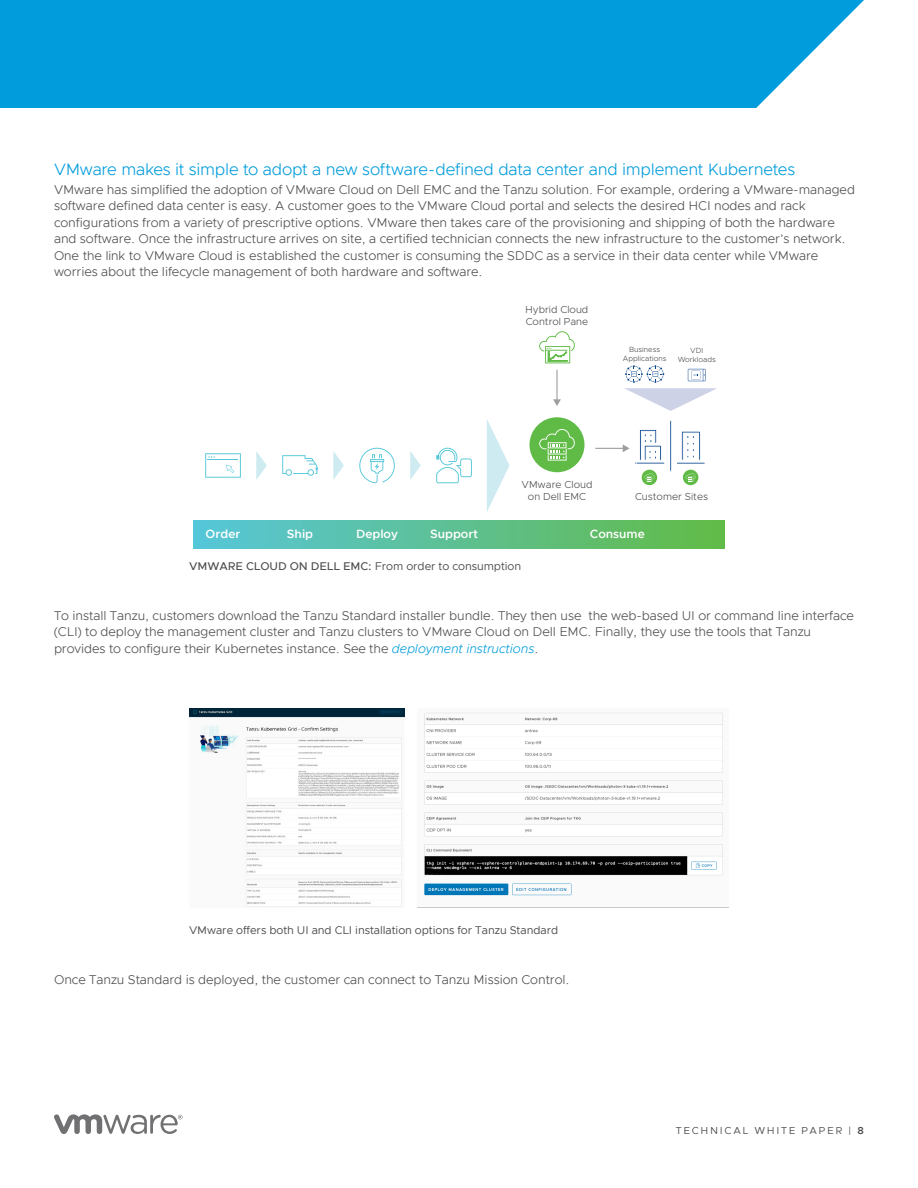
<style>
.page{position:relative;width:918px;height:1188px;background:#fff}
.page>*{position:absolute;margin:0;border:0;box-sizing:border-box;transform-origin:0 0}
._3a__BODY_TEXT{font:300 16.5px "Metropolis";letter-spacing:-.015em;color:#009cdc}
._3a__BODY_TEXT-2{font:300 12.75px/16.5px "Metropolis";letter-spacing:-.005em;color:#4b4c4d}
.t1{font:600 12px "Metropolis";color:#fff}
._7a__CAPTION_BODY{font:11.25px "Metropolis";letter-spacing:-.005em;color:#4b4c4d}
._7a__CAPTION_BODY-2{font:500 11.25px "Metropolis";letter-spacing:-.005em;color:#4b4c4d}
.t2{font:300 10.2px/12.3px "Metropolis";color:#4b4c4d;text-align:center}
.t3{font:10.2px "Metropolis";letter-spacing:.165em;color:#4b4c4d}
.t4{font:300 7.5px/9px "Metropolis";color:#4b4c4d;text-align:center}
.s1{font-weight:500}
.s2{font-style:italic;color:#009ddd}
.s3{font-weight:600}
</style>
<div class="page">
<div style="left:0;top:0;width:864px;height:108px;background:#009cdc"></div>
<div style="left:530px;top:417px;width:54px;height:55px;background:#60bb46;border-radius:50%"></div>
<div style="left:193px;top:521px;width:532px;height:27px;background:linear-gradient(to right,#57c6da,#62bb47)"></div>
<svg style="left:436px;top:448px;width:36px;height:35px"></svg>
<svg style="left:205px;top:453px;width:36px;height:25px"></svg>
<svg style="left:282px;top:455px;width:36px;height:21px"></svg>
<svg style="left:359px;top:447px;width:36px;height:36px"></svg>
<svg style="left:539px;top:429px;width:36px;height:32px"></svg>
<div style="left:642px;top:470px;width:15px;height:15px;background:#60bb46;border-radius:50%"></div>
<svg style="left:644px;top:473px;width:10px;height:9px"></svg>
<div style="left:683px;top:470px;width:15px;height:15px;background:#60bb46;border-radius:50%"></div>
<svg style="left:686px;top:473px;width:10px;height:9px"></svg>
<div style="left:670px;top:420px;width:2px;height:52px;border:1px solid #fff"></div>
<svg style="left:681px;top:431px;width:20px;height:30px"></svg>
<svg style="left:640px;top:429px;width:22px;height:32px"></svg>
<svg style="left:539px;top:331px;width:36px;height:32px"></svg>
<svg style="left:256px;top:451px;width:11px;height:29px"></svg>
<svg style="left:333px;top:451px;width:11px;height:29px"></svg>
<svg style="left:410px;top:451px;width:11px;height:29px"></svg>
<svg style="left:487px;top:420px;width:23px;height:91px"></svg>
<hr style="left:556px;top:370px;width:2px;height:30px;background:#9f9da0">
<svg style="left:553px;top:399px;width:8px;height:7px"></svg>
<svg style="left:595px;top:444px;width:35px;height:8px"></svg>
<svg style="left:624px;top:365px;width:93px;height:46px"></svg>
<img style="left:189px;top:708px;width:216px;height:199px">
<img style="left:424px;top:712px;width:299px;height:184px">
<svg style="left:54px;top:1114px;width:129px;height:20px"></svg>
<p class="_3a__BODY_TEXT" style="left:54px;top:159px;width:743px">VMware makes it simple to adopt a new software-defined data center and implement Kubernetes</p>
<p class="_3a__BODY_TEXT-2" style="left:54px;top:181px;width:803px">VMware has simplified the adoption of VMware Cloud on Dell EMC and the Tanzu solution. For example, ordering a VMware-managed software defined data center is easy. A customer goes to the VMware Cloud portal and selects the desired HCI nodes and rack configurations from a variety of prescriptive options. VMware then takes care of the provisioning and shipping of both the hardware and software. Once the infrastructure arrives on site, a certified technician connects the new infrastructure to the customer’s network.<br>One the link to VMware Cloud is established the customer is consuming the SDDC as a service in their data center while VMware worries about the lifecycle management of both hardware and software.</p>
<p class="t2" style="left:526px;top:303px;width:64px;text-align:left">Hybrid Cloud<br>Control Pane</p>
<p class="t4" style="left:623px;top:345px;width:45px">Business<br>Applications</p>
<p class="t4" style="left:678px;top:346px;width:40px">VDI<br>Workloads</p>
<p class="t2" style="left:522px;top:478px;width:72px">VMware Cloud on Dell EMC</p>
<p class="t2" style="left:635px;top:490px;width:75px">Customer Sites</p>
<p class="t1" style="left:206px;top:526px;width:36px">Order</p>
<p class="t1" style="left:287px;top:526px;width:28px">Ship</p>
<p class="t1" style="left:356px;top:526px;width:43px">Deploy</p>
<p class="t1" style="left:430px;top:526px;width:49px">Support</p>
<p class="t1" style="left:590px;top:526px;width:56px">Consume</p>
<p class="_7a__CAPTION_BODY-2" style="left:189px;top:559px;width:163px">VMWARE CLOUD ON DELL EMC</p>
<p class="_7a__CAPTION_BODY" style="left:368px;top:559px;width:154px"><span class="s1">:</span> From order to consumption</p>
<p class="_3a__BODY_TEXT-2" style="left:54px;top:607px;width:802px">To install Tanzu, customers download the Tanzu Standard installer bundle. They then use the web-based UI or command line interface (CLI) to deploy the management cluster and Tanzu clusters to VMware Cloud on Dell EMC. Finally, they use the tools that Tanzu provides to configure their Kubernetes instance. See the <span class="s2">deployment instructions</span>.</p>
<p class="_7a__CAPTION_BODY" style="left:189px;top:923px;width:371px">VMware offers both UI and CLI installation options for Tanzu Standard</p>
<p class="_3a__BODY_TEXT-2" style="left:54px;top:972px;width:517px">Once Tanzu Standard is deployed, the customer can connect to Tanzu Mission Control.</p>
<p class="t3" style="left:676px;top:1124px;width:190px">TECHNICAL WHITE PAPER | <span class="s3">8</span></p>
</div>
